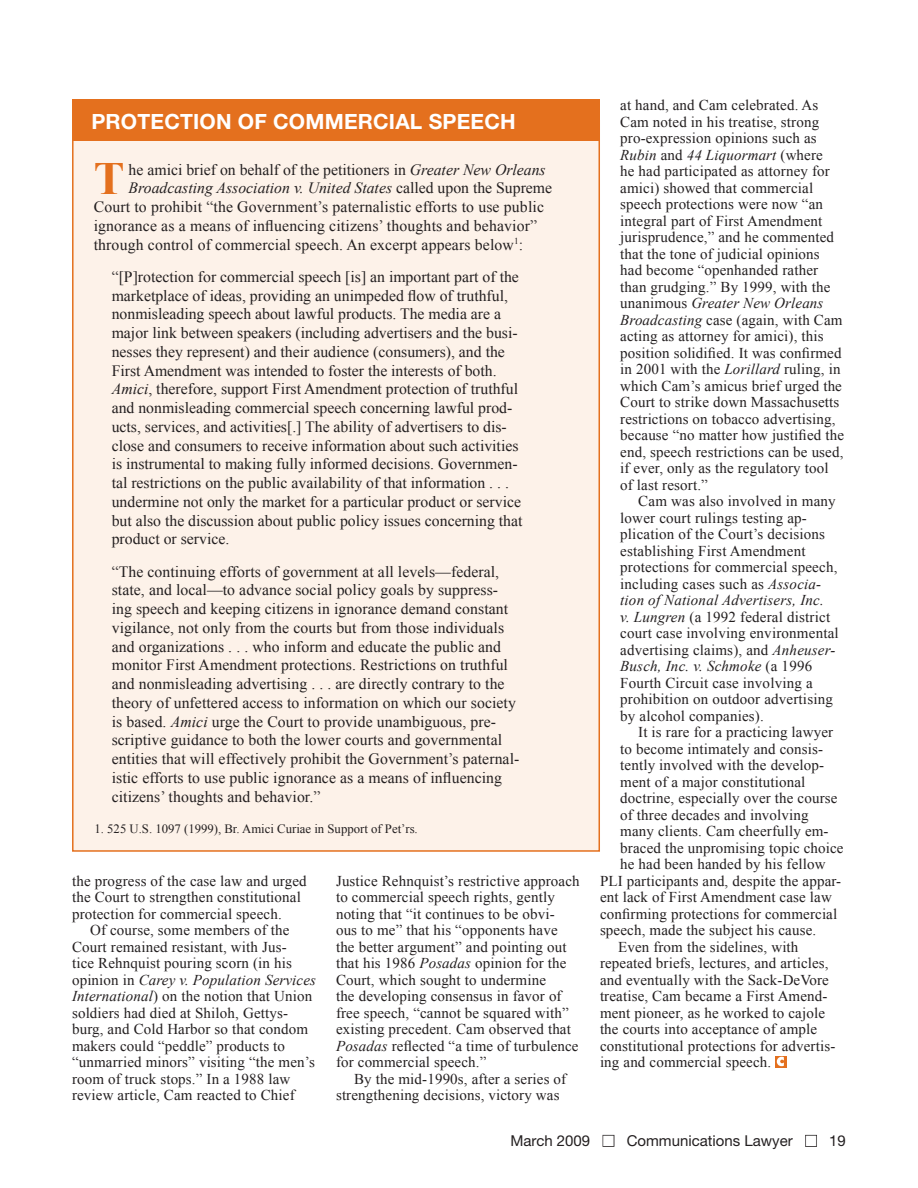
<style>
.page{position:relative;width:918px;height:1188px;background:#fff}
.page>*{position:absolute;margin:0;border:0;box-sizing:border-box;transform-origin:0 0}
.body{font:700 46.2px "Times New Roman";color:#e4701e}
.body-2{font:700 21px "Helvetica Neue LT Std";letter-spacing:.01em;color:#fff}
.body-3{font:15.75px/18.8px "Times New Roman";color:#231f20}
.body-4{font:italic 15.75px "Times New Roman";color:#231f20}
.body-5{font:15px/16.5px "Times New Roman";letter-spacing:.01em;color:#231f20}
.t1{font:15px "Helvetica Neue LT Std";color:#231f20}
.endnotes{font:12.75px "Times New Roman";color:#231f20}
.s1{font-style:italic}
.s2{font-style:normal}
.s3{color:#fff}
</style>
<div class="page">
<div style="left:603px;top:1135px;width:11px;height:12px;border:2px solid #231f20"></div>
<div style="left:805px;top:1135px;width:12px;height:12px;border:2px solid #231f20"></div>
<svg style="left:775px;top:1056px;width:11px;height:11px"></svg>
<svg style="left:777px;top:1057px;width:7px;height:9px"></svg>
<div style="left:72px;top:120px;width:528px;height:732px;background:#fdf2e9;border:2px solid #e4701e"></div>
<div style="left:72px;top:99px;width:528px;height:42px;background:#e4701e"></div>
<p class="body-2" style="left:91px;top:109px;width:426px">PROTECTION OF COMMERCIAL SPEECH</p>
<p class="body" style="left:94px;top:147px;width:32px">T</p>
<p class="body-3" style="left:129px;top:160px;width:419px">he amici brief on behalf of the petitioners in <span class="s1">Greater New Orleans</span></p>
<p class="body-4" style="left:129px;top:177px;width:425px">Broadcasting Association v. United States <span class="s2">called upon the Supreme</span></p>
<p class="body-3" style="left:94px;top:197px;width:452px">Court to prohibit “the Government’s paternalistic efforts to use public</p>
<p class="body-3" style="left:94px;top:216px;width:445px">ignorance as a means of influencing citizens’ thoughts and behavior”</p>
<p class="body-3" style="left:94px;top:235px;width:431px">through control of commercial speech. An excerpt appears below<sup>1</sup>:</p>
<p class="body-3" style="left:112px;top:267px;width:412px">“[P]rotection for commercial speech [is] an important part of the marketplace of ideas, providing an unimpeded flow of truthful, nonmisleading speech about lawful products. The media are a major link between speakers (including advertisers and the busi&shy;nesses they represent) and their audience (consumers), and the First Amendment was intended to foster the interests of both.<br><span class="s1">Amici</span>, therefore, support First Amendment protection of truthful and nonmisleading commercial speech concerning lawful prod&shy;ucts, services, and activities[.] The ability of advertisers to dis&shy;close and consumers to receive information about such activities is instrumental to making fully informed decisions. Governmen&shy;tal restrictions on the public availability of that information . . . undermine not only the market for a particular product or service but also the discussion about public policy issues concerning that product or service.</p>
<p class="body-3" style="left:112px;top:562px;width:409px">“The continuing efforts of government at all levels—federal, state, and local—to advance social policy goals by suppress&shy;ing speech and keeping citizens in ignorance demand constant vigilance, not only from the courts but from those individuals and organizations . . . who inform and educate the public and monitor First Amendment protections. Restrictions on truthful and nonmisleading advertising . . . are directly contrary to the theory of unfettered access to information on which our society is based. <span class="s1">Amici</span> urge the Court to provide unambiguous, pre&shy;scriptive guidance to both the lower courts and governmental entities that will effectively prohibit the Government’s paternal&shy;istic efforts to use public ignorance as a means of influencing citizens’ thoughts and behavior.”</p>
<p class="endnotes" style="left:94px;top:820px;width:325px">1. 525 U.S. 1097 (1999), Br. Amici Curiae in Support of Pet’rs.</p>
<p class="body-5" style="left:72px;top:872px;width:236px">the progress of the case law and urged the Court to strengthen constitutional protection for commercial speech.</p>
<p class="body-5" style="left:72px;top:922px;width:246px;text-indent:18px">Of course, some members of the Court remained resistant, with Jus-<br>tice Rehnquist pouring scorn (in his opinion in <span class="s1">Carey v. Population Services International</span>) on the notion that Union soldiers had died at Shiloh, Gettys&shy;burg, and Cold Harbor so that condom makers could “peddle” products to “unmarried minors” visiting “the men’s room of truck stops.” In a 1988 law review article, Cam reacted to Chief</p>
<p class="body-5" style="left:336px;top:872px;width:245px">Justice Rehnquist’s restrictive approach to commercial speech rights, gently noting that “it continues to be obvi-<br>ous to me” that his “opponents have the better argument” and pointing out that his 1986 <span class="s1">Posadas</span> opinion for the Court, which sought to undermine<br>the developing consensus in favor of free speech, “cannot be squared with” existing precedent. Cam observed that <span class="s1">Posadas</span> reflected “a time of turbulence for commercial speech.”</p>
<p class="body-5" style="left:336px;top:1070px;width:232px;text-indent:18px">By the mid-1990s, after a series of strengthening decisions, victory was</p>
<p class="body-5" style="left:620px;top:97px;width:225px">at hand, and Cam celebrated. As Cam noted in his treatise, strong pro-expression opinions such as <span class="s1">Rubin</span> and <span class="s1">44 Liquormart</span> (where<br>he had participated as attorney for amici) showed that commercial speech protections were now “an integral part of First Amendment jurisprudence,” and he commented that the tone of judicial opinions had become “openhanded rather than grudging.” By 1999, with the unanimous <span class="s1">Greater New Orleans Broadcasting</span> case (again, with Cam acting as attorney for amici), this position solidified. It was confirmed in 2001 with the <span class="s1">Lorillard</span> ruling, in which Cam’s amicus brief urged the Court to strike down Massachusetts restrictions on tobacco advertising, because “no matter how justified the end, speech restrictions can be used, if ever, only as the regulatory tool of last resort.”</p>
<p class="body-5" style="left:620px;top:493px;width:220px;text-indent:18px">Cam was also involved in many lower court rulings testing ap&shy;plication of the Court’s decisions establishing First Amendment protections for commercial speech, including cases such as <span class="s1">Associa&shy;tion of National Advertisers, Inc.<br>v. Lungren</span> (a 1992 federal district court case involving environmental advertising claims), and <span class="s1">Anheuser-<br>Busch, Inc. v. Schmoke</span> (a 1996<br>Fourth Circuit case involving a prohibition on outdoor advertising by alcohol companies).</p>
<p class="body-5" style="left:638px;top:724px;width:196px">It is rare for a practicing lawyer</p>
<p class="body-5" style="left:620px;top:740px;width:204px">to become intimately and consis-</p>
<p class="body-5" style="left:620px;top:757px;width:205px">tently involved with the develop-</p>
<p class="body-5" style="left:620px;top:773px;width:187px">ment of a major constitutional</p>
<p class="body-5" style="left:620px;top:790px;width:219px">doctrine, especially over the course</p>
<p class="body-5" style="left:620px;top:806px;width:190px">of three decades and involving</p>
<p class="body-5" style="left:620px;top:823px;width:210px">many clients. Cam cheerfully em-</p>
<p class="body-5" style="left:620px;top:839px;width:225px">braced the unpromising topic choice</p>
<p class="body-5" style="left:620px;top:856px;width:207px">he had been handed by his fellow</p>
<p class="body-5" style="left:600px;top:872px;width:243px">PLI participants and, despite the appar-</p>
<p class="body-5" style="left:600px;top:889px;width:233px">ent lack of First Amendment case law</p>
<p class="body-5" style="left:600px;top:905px;width:239px">confirming protections for commercial</p>
<p class="body-5" style="left:600px;top:922px;width:218px">speech, made the subject his cause.</p>
<p class="body-5" style="left:600px;top:938px;width:237px;text-indent:18px">Even from the sidelines, with repeated briefs, lectures, and articles, and eventually with the Sack-DeVore treatise, Cam became a First Amend&shy;ment pioneer, as he worked to cajole the courts into acceptance of ample constitutional protections for advertis&shy;ing and commercial speech.</p>
<p class="t1" style="left:511px;top:1132px;width:337px">March 2009 <span class="s3">■</span> Communications Lawyer <span class="s3">■</span> 19</p>
</div>
